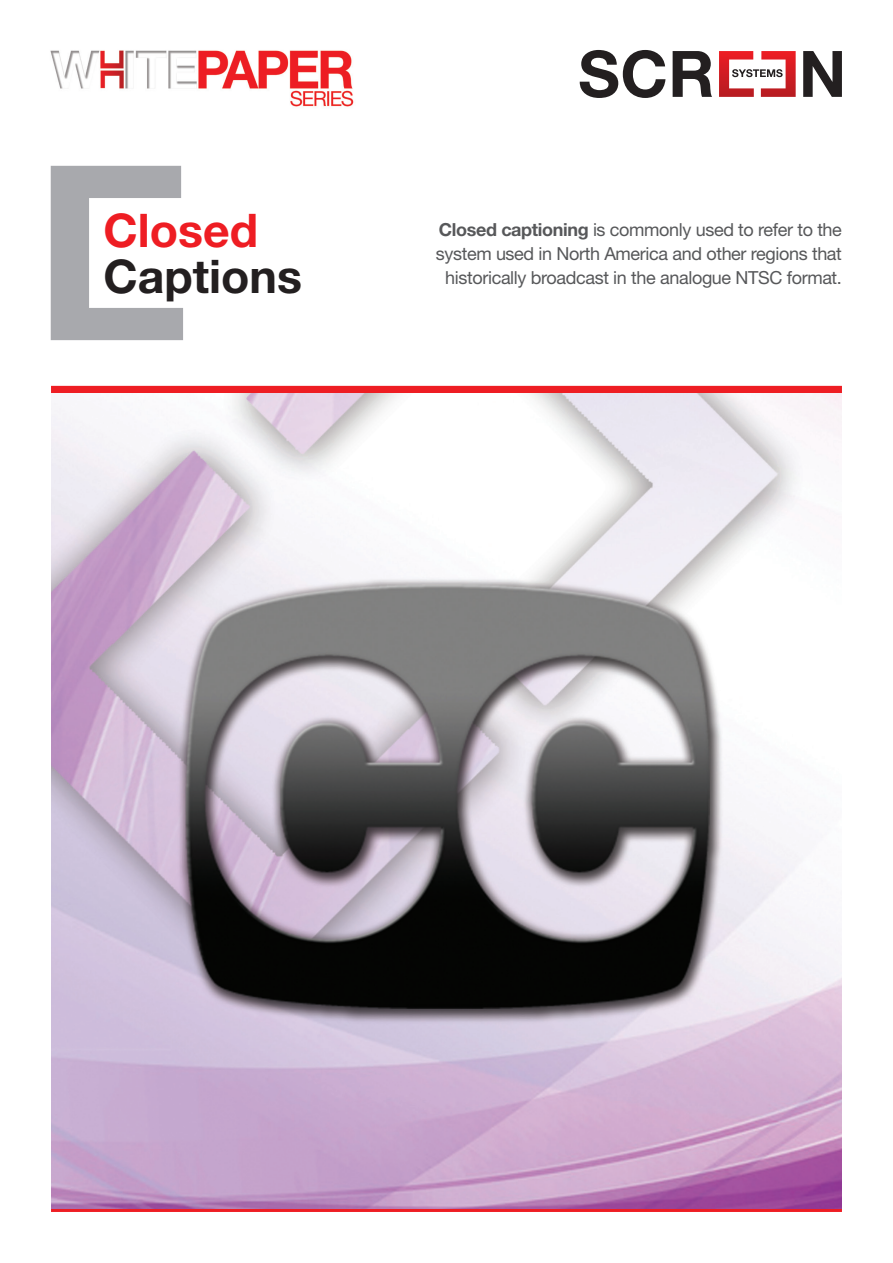
<style>
.page{position:relative;width:893px;height:1263px;background:#fff}
.page>*{position:absolute;margin:0;border:0;box-sizing:border-box;transform-origin:0 0}
.t1{font:700 46.35px "Helvetica Neue LT Std";color:#231f20}
.t2{font:700 46.35px "Helvetica Neue LT Std";color:#ee1d23}
.body2{font:18px/24px "Helvetica Neue LT Std";letter-spacing:-.02em;color:#57585a;text-align:center}
.s1{font-weight:700}
</style>
<div class="page">
<svg style="left:51px;top:1208px;width:791px;height:4px;fill:#ee2329"></svg>
<svg style="left:580px;top:50px;width:85px;height:48px"></svg>
<svg style="left:673px;top:51px;width:39px;height:46px"></svg>
<svg style="left:803px;top:51px;width:39px;height:46px"></svg>
<svg style="left:719px;top:51px;width:77px;height:46px"></svg>
<svg style="left:51px;top:166px;width:132px;height:174px"></svg>
<img style="left:50px;top:50px;width:304px;height:57px">
<div style="left:51px;top:386px;width:791px;height:7px;background:#ee1d23"></div>
<img style="left:51px;top:393px;width:791px;height:815px">
<p class="t2" style="left:104px;top:202px;width:156px">Closed</p>
<p class="t1" style="left:104px;top:247px;width:200px">Captions</p>
<p class="body2" style="left:436px;top:218px;width:408px"><span class="s1">Closed captioning</span> is commonly used to refer to the system used in North America and other regions that historically broadcast in the analogue NTSC format.</p>
</div>
